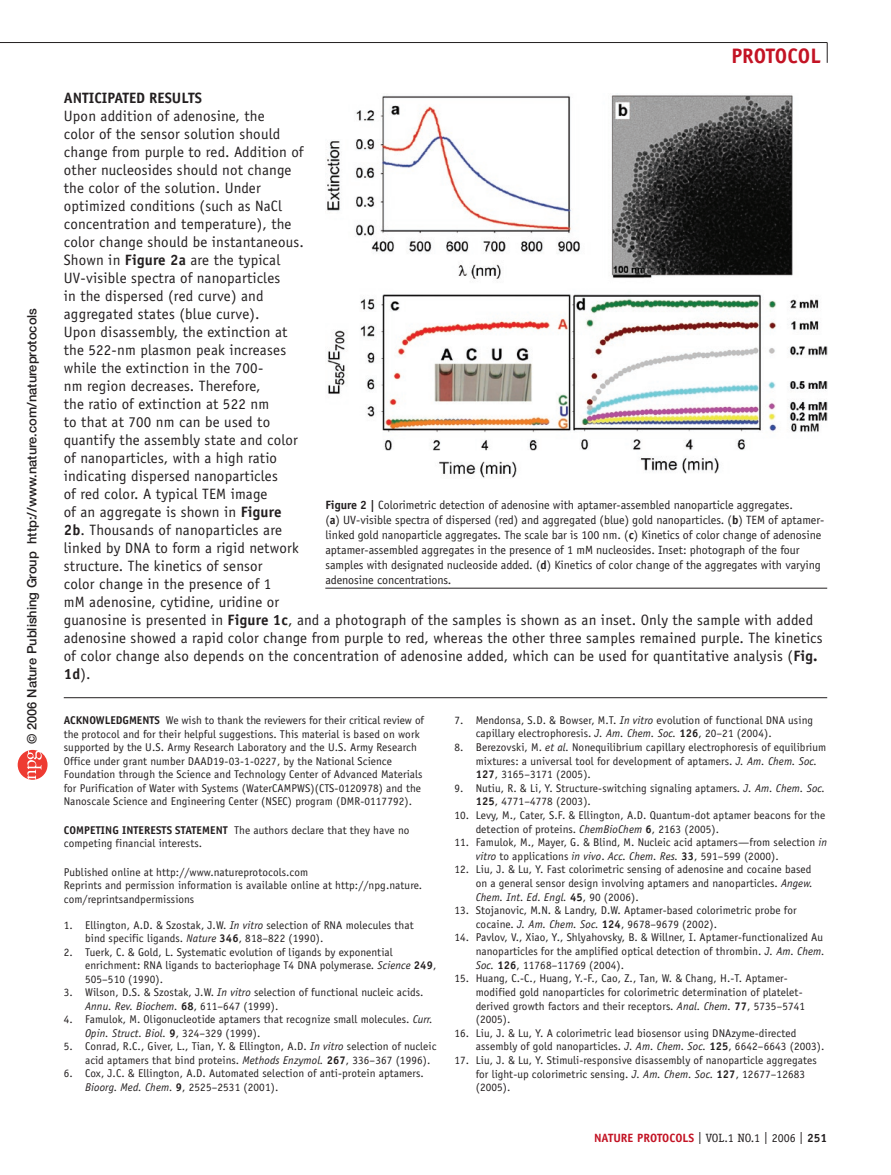
<style>
.page{position:relative;width:891px;height:1175px;background:#fff}
.page>*{position:absolute;margin:0;border:0;box-sizing:border-box;transform-origin:0 0}
.t1{font:700 21px "Officina Sans";color:#c31324}
.t2{font:15px/18px "Officina Sans";letter-spacing:.015em;color:#231f20}
.t3{font:700 15px "Officina Sans";color:#231f20}
.t4{font:500 12.9px "Helvetica Neue";color:#231f20}
.t5{font:12px/15px "Officina Sans";color:#231f20}
.t6{font:12px "Officina Serif";color:#231f20}
.t7{font:11.25px/13.5px "Officina Sans";letter-spacing:.01em;color:#231f20}
.s1{font-weight:700}
.s2{font-style:italic}
.s3{font-family:"Officina Sans";font-weight:700;color:#c31324}
.s4{font-family:"Officina Sans";font-weight:700}
</style>
<div class="page">
<hr style="left:0;top:42px;width:827px;height:1px;background:#231f20">
<svg style="left:827px;top:43px;width:1px;height:20px"></svg>
<img style="left:327px;top:95px;width:500px;height:383px">
<hr style="left:325px;top:588px;width:502px;height:1px;background:#231f20">
<hr style="left:64px;top:697px;width:763px;height:1px;background:#231f20">
<svg style="left:18px;top:750px;width:30px;height:29px"></svg>
<p class="t4" style="left:27px;top:744px;width:438px;rotate:-90deg">© 2006 Nature Publishing Group http://www.nature.com/natureprotocols</p>
<h1 class="t1" style="left:731px;top:43px;width:91px">PROTOCOL</h1>
<h2 class="t3" style="left:64px;top:89px;width:140px">ANTICIPATED RESULTS</h2>
<p class="t2" style="left:64px;top:107px;width:760px">Upon addition of adenosine, the<br>color of the sensor solution should<br>change from purple to red. Addition of<br>other nucleosides should not change<br>the color of the solution. Under<br>optimized conditions (such as NaCl<br>concentration and temperature), the<br>color change should be instantaneous.<br>Shown in <span class="s1">Figure 2a</span> are the typical<br>UV-visible spectra of nanoparticles<br>in the dispersed (red curve) and<br>aggregated states (blue curve).<br>Upon disassembly, the extinction at<br>the 522-nm plasmon peak increases<br>while the extinction in the 700-<br>nm region decreases. Therefore,<br>the ratio of extinction at 522 nm<br>to that at 700 nm can be used to<br>quantify the assembly state and color<br>of nanoparticles, with a high ratio<br>indicating dispersed nanoparticles<br>of red color. A typical TEM image<br>of an aggregate is shown in <span class="s1">Figure<br>2b</span>. Thousands of nanoparticles are<br>linked by DNA to form a rigid network<br>structure. The kinetics of sensor<br>color change in the presence of 1<br>mM adenosine, cytidine, uridine or<br>guanosine is presented in <span class="s1">Figure 1c</span>, and a photograph of the samples is shown as an inset. Only the sample with added adenosine showed a rapid color change from purple to red, whereas the other three samples remained purple. The kinetics of color change also depends on the concentration of adenosine added, which can be used for quantitative analysis (<span class="s1">Fig.<br>1d</span>).</p>
<p class="t5" style="left:325px;top:497px;width:501px"><span class="s1">Figure 2 |</span> Colorimetric detection of adenosine with aptamer-assembled nanoparticle aggregates.<br>(<span class="s1">a</span>) UV-visible spectra of dispersed (red) and aggregated (blue) gold nanoparticles. (<span class="s1">b</span>) TEM of aptamer&shy;linked gold nanoparticle aggregates. The scale bar is 100 nm. (<span class="s1">c</span>) Kinetics of color change of adenosine aptamer-assembled aggregates in the presence of 1 mM nucleosides. Inset: photograph of the four samples with designated nucleoside added. (<span class="s1">d</span>) Kinetics of color change of the aggregates with varying adenosine concentrations.</p>
<p class="t7" style="left:64px;top:713px;width:362px"><span class="s1">ACKNOWLEDGMENTS</span> We wish to thank the reviewers for their critical review of the protocol and for their helpful suggestions. This material is based on work supported by the U.S. Army Research Laboratory and the U.S. Army Research Office under grant number DAAD19-03-1-0227, by the National Science Foundation through the Science and Technology Center of Advanced Materials for Purification of Water with Systems (WaterCAMPWS)(CTS-0120978) and the Nanoscale Science and Engineering Center (NSEC) program (DMR-0117792).</p>
<p class="t7" style="left:64px;top:823px;width:347px"><span class="s1">COMPETING INTERESTS STATEMENT</span> The authors declare that they have no competing financial interests.</p>
<p class="t7" style="left:64px;top:865px;width:360px">Published online at http://www.natureprotocols.com<br>Reprints and permission information is available online at http://npg.nature. com/reprintsandpermissions</p>
<p class="t7" style="left:85px;top:918px;width:330px;text-indent:-21px">1. Ellington, A.D. &amp; Szostak, J.W. <span class="s2">In vitro</span> selection of RNA molecules that bind specific ligands. <span class="s2">Nature</span> <span class="s1">346</span>, 818–822 (1990).</p>
<p class="t7" style="left:85px;top:945px;width:353px;text-indent:-21px">2. Tuerk, C. &amp; Gold, L. Systematic evolution of ligands by exponential enrichment: RNA ligands to bacteriophage T4 DNA polymerase. <span class="s2">Science</span> <span class="s1">249</span>,<br>505–510 (1990).</p>
<p class="t7" style="left:85px;top:985px;width:340px;text-indent:-21px">3. Wilson, D.S. &amp; Szostak, J.W. <span class="s2">In vitro</span> selection of functional nucleic acids.<br><span class="s2">Annu. Rev. Biochem.</span> <span class="s1">68</span>, 611–647 (1999).</p>
<p class="t7" style="left:85px;top:1012px;width:349px;text-indent:-21px">4. Famulok, M. Oligonucleotide aptamers that recognize small molecules. <span class="s2">Curr.<br>Opin. Struct. Biol.</span> <span class="s1">9</span>, 324–329 (1999).</p>
<p class="t7" style="left:85px;top:1039px;width:353px;text-indent:-21px">5. Conrad, R.C., Giver, L., Tian, Y. &amp; Ellington, A.D. <span class="s2">In vitro</span> selection of nucleic acid aptamers that bind proteins. <span class="s2">Methods Enzymol.</span> <span class="s1">267</span>, 336–367 (1996).</p>
<p class="t7" style="left:85px;top:1066px;width:340px;text-indent:-21px">6. Cox, J.C. &amp; Ellington, A.D. Automated selection of anti-protein aptamers.<br><span class="s2">Bioorg. Med. Chem.</span> <span class="s1">9</span>, 2525–2531 (2001).</p>
<p class="t7" style="left:476px;top:713px;width:339px;text-indent:-21px">7. Mendonsa, S.D. &amp; Bowser, M.T. <span class="s2">In vitro</span> evolution of functional DNA using capillary electrophoresis. <span class="s2">J. Am. Chem. Soc.</span> <span class="s1">126</span>, 20–21 (2004).</p>
<p class="t7" style="left:476px;top:740px;width:352px;text-indent:-21px">8. Berezovski, M. <span class="s2">et al.</span> Nonequilibrium capillary electrophoresis of equilibrium mixtures: a universal tool for development of aptamers. <span class="s2">J. Am. Chem. Soc.<br></span><span class="s1">127</span>, 3165–3171 (2005).</p>
<p class="t7" style="left:476px;top:781px;width:351px;text-indent:-21px">9. Nutiu, R. &amp; Li, Y. Structure-switching signaling aptamers. <span class="s2">J. Am. Chem. Soc.<br></span><span class="s1">125</span>, 4771–4778 (2003).</p>
<p class="t7" style="left:476px;top:808px;width:351px;text-indent:-21px">10. Levy, M., Cater, S.F. &amp; Ellington, A.D. Quantum-dot aptamer beacons for the detection of proteins. <span class="s2">ChemBioChem</span> <span class="s1">6</span>, 2163 (2005).</p>
<p class="t7" style="left:476px;top:835px;width:353px;text-indent:-21px">11. Famulok, M., Mayer, G. &amp; Blind, M. Nucleic acid aptamers—from selection <span class="s2">in vitro</span> to applications <span class="s2">in vivo</span>. <span class="s2">Acc. Chem. Res.</span> <span class="s1">33</span>, 591–599 (2000).</p>
<p class="t7" style="left:476px;top:862px;width:339px;text-align:justify;text-indent:-21px">12. Liu, J. &amp; Lu, Y. Fast colorimetric sensing of adenosine and cocaine based on a general sensor design involving aptamers and nanoparticles. <span class="s2">Angew.<br>Chem. Int. Ed. Engl.</span> <span class="s1">45</span>, 90 (2006).</p>
<p class="t7" style="left:476px;top:903px;width:322px;text-indent:-21px">13. Stojanovic, M.N. &amp; Landry, D.W. Aptamer-based colorimetric probe for cocaine. <span class="s2">J. Am. Chem. Soc.</span> <span class="s1">124</span>, 9678–9679 (2002).</p>
<p class="t7" style="left:476px;top:930px;width:351px;text-indent:-21px">14. Pavlov, V., Xiao, Y., Shlyahovsky, B. &amp; Willner, I. Aptamer-functionalized Au nanoparticles for the amplified optical detection of thrombin. <span class="s2">J. Am. Chem.<br>Soc.</span> <span class="s1">126</span>, 11768–11769 (2004).</p>
<p class="t7" style="left:476px;top:971px;width:331px;text-indent:-21px">15. Huang, C.-C., Huang, Y.-F., Cao, Z., Tan, W. &amp; Chang, H.-T. Aptamer&shy;modified gold nanoparticles for colorimetric determination of platelet&shy;derived growth factors and their receptors. <span class="s2">Anal. Chem.</span> <span class="s1">77</span>, 5735–5741 (2005).</p>
<p class="t7" style="left:476px;top:1026px;width:350px;text-indent:-21px">16. Liu, J. &amp; Lu, Y. A colorimetric lead biosensor using DNAzyme-directed assembly of gold nanoparticles. <span class="s2">J. Am. Chem. Soc.</span> <span class="s1">125</span>, 6642–6643 (2003).</p>
<p class="t7" style="left:476px;top:1053px;width:343px;text-indent:-21px">17. Liu, J. &amp; Lu, Y. Stimuli-responsive disassembly of nanoparticle aggregates for light-up colorimetric sensing. <span class="s2">J. Am. Chem. Soc.</span> <span class="s1">127</span>, 12677–12683 (2005).</p>
<p class="t6" style="left:594px;top:1131px;width:235px"><span class="s3">NATURE PROTOCOLS</span> | VOL.1 NO.1 | 2006 | <span class="s4">251</span></p>
</div>
